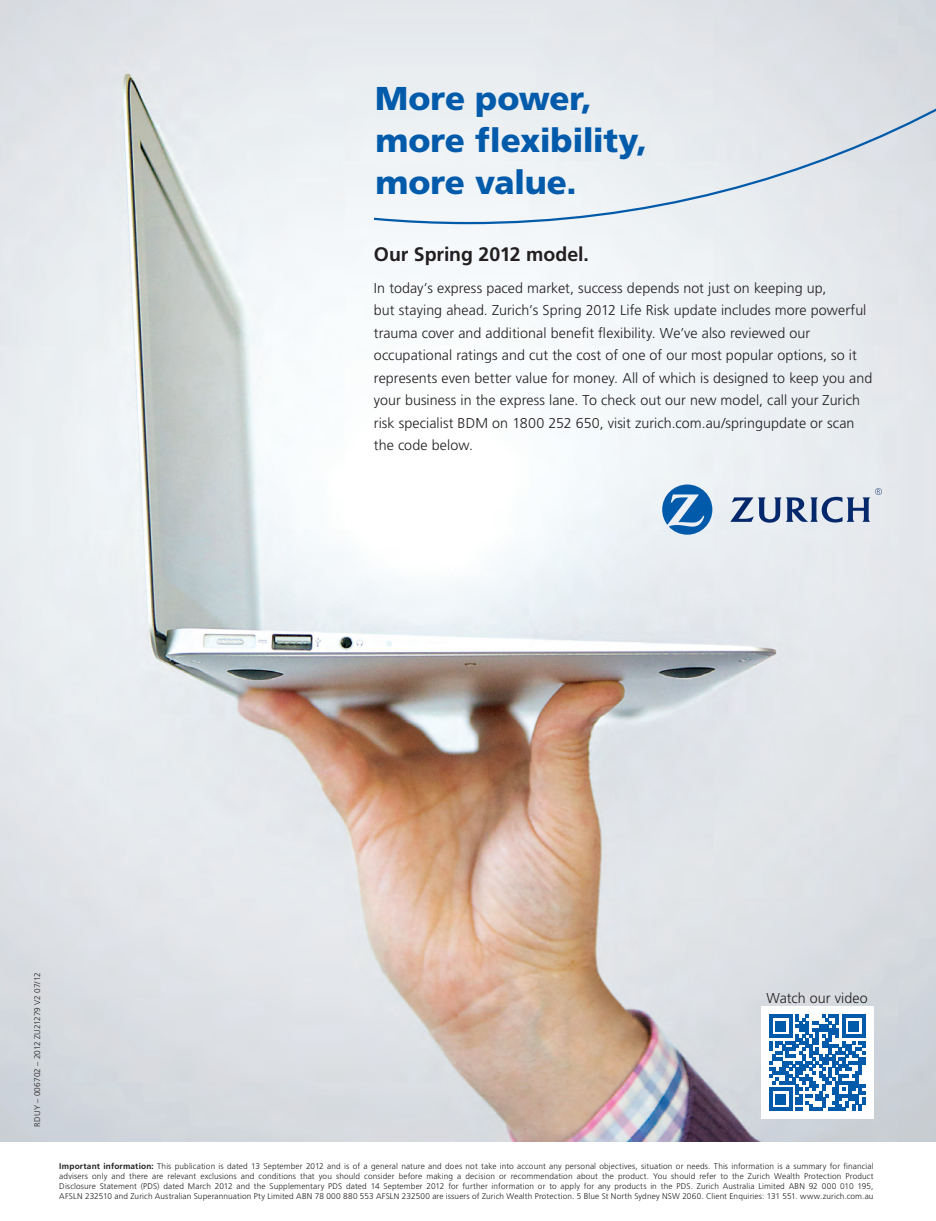
<style>
.page{position:relative;width:936px;height:1221px;background:#fff}
.page>*{position:absolute;margin:0;border:0;box-sizing:border-box;transform-origin:0 0}
.t1{font:900 33px/42px "Frutiger";letter-spacing:-.005em;color:#015aaa}
.t2{font:700 19.5px "Frutiger";color:#231f20}
.t3{font:300 14.25px/22.5px "Frutiger";letter-spacing:.005em;color:#231f20}
.t4{font:300 8.25px/9.9px "Frutiger";letter-spacing:.015em;color:#231f20;text-align:justify}
.s1{font-weight:700}
</style>
<div class="page">
<img style="left:0;top:0;width:935px;height:1141px">
<svg style="left:662px;top:484px;width:50px;height:50px;background:#5c94c6"></svg>
<svg style="left:730px;top:488px;width:151px;height:34px;background:#aab6cb"></svg>
<svg style="left:371px;top:99px;width:564px;height:126px"></svg>
<div style="left:760px;top:1006px;width:113px;height:113px;background:#fff"></div>
<svg style="left:769px;top:1014px;width:96px;height:96px"></svg>
<p class="t1" style="left:375px;top:77px;width:273px">More power, more flexibility, more value.</p>
<p class="t2" style="left:374px;top:243px;width:217px">Our Spring 2012 model.</p>
<p class="t3" style="left:374px;top:276px;width:500px">In today’s express paced market, success depends not just on keeping up,<br>but staying ahead. Zurich’s Spring 2012 Life Risk update includes more powerful trauma cover and additional benefit flexibility. We’ve also reviewed our occupational ratings and cut the cost of one of our most popular options, so it represents even better value for money. All of which is designed to keep you and your business in the express lane. To check out our new model, call your Zurich risk specialist BDM on 1800 252 650, visit zurich.com.au/springupdate or scan the code below.</p>
<p class="t4" style="left:32px;top:1126px;width:156px;rotate:-90deg">RDUY – 006702 – 2012 ZU21279 V2 07/12</p>
<p class="t3" style="left:766px;top:986px;width:103px">Watch our video</p>
<p class="t4" style="left:59px;top:1161px;width:815px"><span class="s1">Important information:</span> This publication is dated 13 September 2012 and is of a general nature and does not take into account any personal objectives, situation or needs. This information is a summary for financial advisers only and there are relevant exclusions and conditions that you should consider before making a decision or recommendation about the product. You should refer to the Zurich Wealth Protection Product Disclosure Statement (PDS) dated March 2012 and the Supplementary PDS dated 14 September 2012 for further information or to apply for any products in the PDS. Zurich Australia Limited ABN 92 000 010 195, AFSLN 232510 and Zurich Australian Superannuation Pty Limited ABN 78 000 880 553 AFSLN 232500 are issuers of Zurich Wealth Protection. 5 Blue St North Sydney NSW 2060. Client Enquiries: 131 551. www.zurich.com.au</p>
</div>
